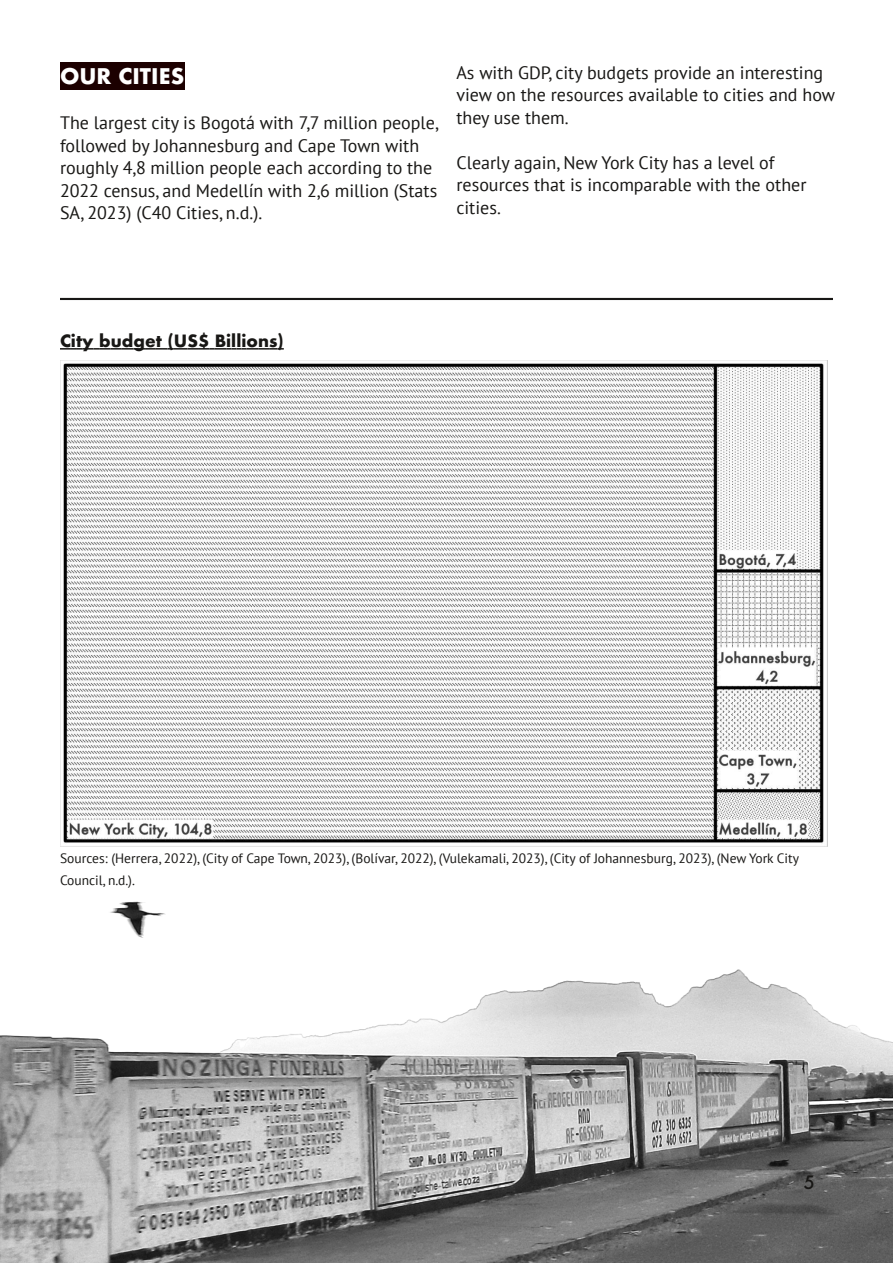
<style>
.page{position:relative;width:893px;height:1263px;background:#fff}
.page>*{position:absolute;margin:0;border:0;box-sizing:border-box;transform-origin:0 0}
.t1{font:700 21px "Futura";color:#fff}
.t2{font:18px/22.5px "PT Sans";color:#181715}
.t3{font:500 18px "Futura";color:#181715}
.t4{font:700 16.5px "Futura";letter-spacing:.005em;color:#181715}
.t5{font:13.5px/22.5px "PT Sans";color:#181715}
</style>
<div class="page">
<img style="left:0;top:660px;width:893px;height:603px">
<div style="left:60px;top:63px;width:124px;height:27px;background:#1c0000"></div>
<img style="left:60px;top:360px;width:767px;height:486px">
<svg style="left:60px;top:348px;width:224px;height:2px"></svg>
<hr style="left:60px;top:298px;width:773px;height:2px;background:#181715">
<p class="t1" style="left:60px;top:63px;width:126px">OUR CITIES</p>
<p class="t2" style="left:60px;top:113px;width:380px">The largest city is Bogotá with 7,7 million people, followed by Johannesburg and Cape Town with roughly 4,8 million people each according to the 2022 census, and Medellín with 2,6 million (Stats SA, 2023) (C40 Cities, n.d.).</p>
<p class="t2" style="left:456px;top:62px;width:380px">As with GDP, city budgets provide an interesting view on the resources available to cities and how they use them.</p>
<p class="t2" style="left:456px;top:152px;width:352px">Clearly again, New York City has a level of resources that is incomparable with the other cities.</p>
<p class="t4" style="left:60px;top:330px;width:225px">City budget (US$ Billions)</p>
<p class="t5" style="left:60px;top:847px;width:741px">Sources: (Herrera, 2022), (City of Cape Town, 2023), (Bolívar, 2022), (Vulekamali, 2023), (City of Johannesburg, 2023), (New York City<br>Council, n.d.).</p>
<p class="t3" style="left:804px;top:1170px;width:13px">5</p>
</div>
